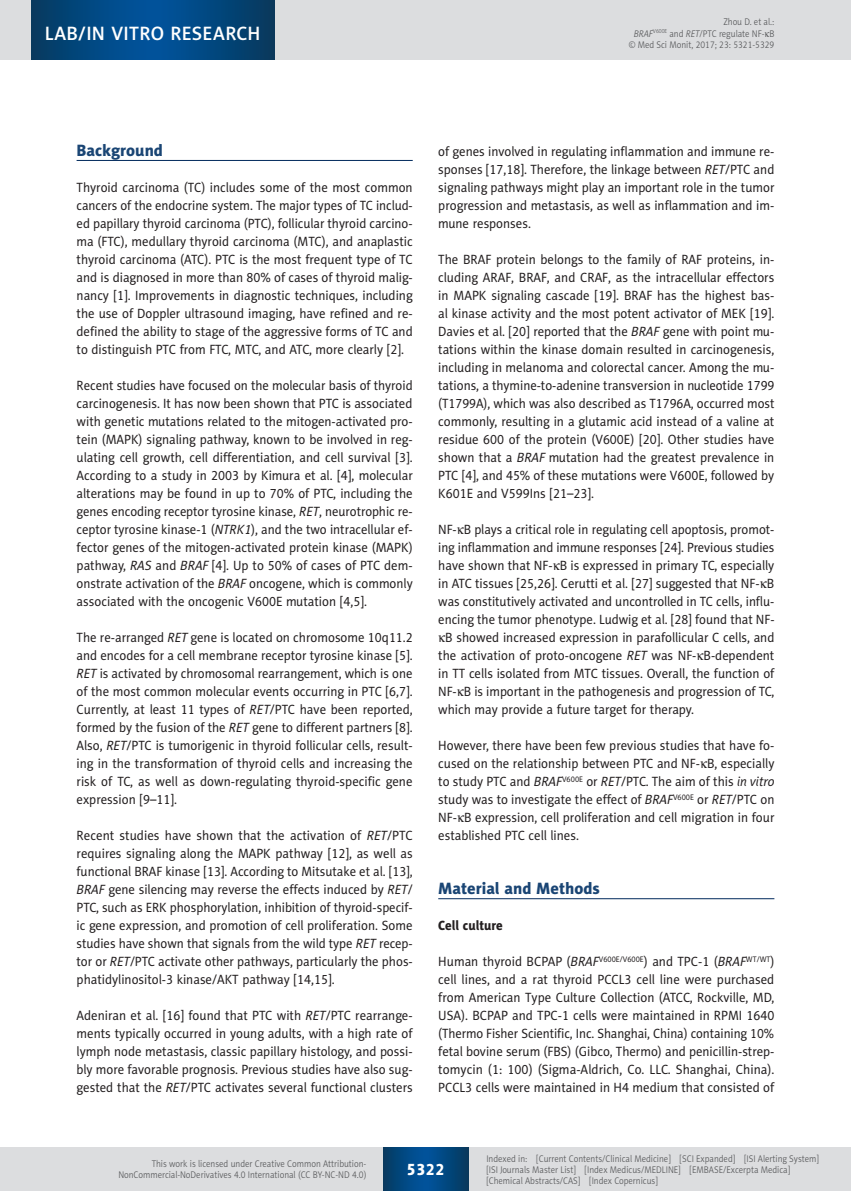
<style>
.page{position:relative;width:851px;height:1191px;background:#fff}
.page>*{position:absolute;margin:0;border:0;box-sizing:border-box;transform-origin:0 0}
.t1{font:19.5px "Naomi Sans EFN Medium";letter-spacing:.015em;color:#fff}
.MSM_Headline_1{font:16.5px "Naomi Sans EFN Heavy";color:#1a4574}
.t2{font:16.5px "Naomi Sans EFN Heavy";color:#fff}
.MSM_Body{font:13.5px/18px "Naomi Sans EFN";color:#231f20;text-align:justify;scale:.95 1}
.MSM_Body-2{font:13.5px/18px "Naomi Sans EFN";color:#231f20;text-align:justify;scale:.94 1}
.MSM_Body-3{font:13.5px/18px "Naomi Sans EFN";color:#231f20;text-align:justify;scale:.96 1}
.MSM_Headline_2{font:13.5px "Naomi Sans EFN Heavy";color:#231f20;scale:.95 1}
.MSM_pagina_sygnatura{font:9.75px/11.2px "Naomi Sans EFN Light";color:#57585a;scale:.9 1}
.MSM_pagina_zywa{font:9.75px/11.2px "Naomi Sans EFN Light";color:#57585a;text-align:right;scale:.9 1}
.s1{font-style:italic}
.s2{font-family:"Standard Sym L"}
</style>
<div class="page">
<hr style="left:77px;top:160px;width:335px;height:1px;background:#00295c">
<hr style="left:438px;top:898px;width:336px;height:1px;background:#00295c">
<div style="left:0;top:1148px;width:850px;height:43px;background:#dcdddf"></div>
<svg style="left:383px;top:1147px;width:85px;height:43px;background:#02477e"></svg>
<div style="left:0;top:0;width:850px;height:60px;background:#dcdddf"></div>
<hr style="left:850px;top:0;width:1px;height:60px;background:#dcdddf">
<svg style="left:32px;top:0;width:242px;height:60px;background:#02477f"></svg>
<h1 class="t1" style="left:45px;top:22px;width:217px">LAB/IN VITRO RESEARCH</h1>
<p class="MSM_pagina_zywa" style="left:633px;top:16px;width:158px">Zhou D. et al.:<br><span class="s1">BRAF</span><sup>V600E</sup> and <span class="s1">RET</span>/PTC regulate NF-<span class="s2">k</span>B</p>
<p class="MSM_pagina_sygnatura" style="left:628px;top:39px;width:163px">© Med Sci Monit, 2017; 23: 5321-5329</p>
<p class="MSM_Headline_1" style="left:77px;top:140px;width:88px">Background</p>
<p class="MSM_Body" style="left:77px;top:178px;width:355px">Thyroid carcinoma (TC) includes some of the most common cancers of the endocrine system. The major types of TC includ&shy;ed papillary thyroid carcinoma (PTC), follicular thyroid carcino&shy;ma (FTC), medullary thyroid carcinoma (MTC), and anaplastic thyroid carcinoma (ATC). PTC is the most frequent type of TC and is diagnosed in more than 80% of cases of thyroid malig&shy;nancy [1]. Improvements in diagnostic techniques, including the use of Doppler ultrasound imaging, have refined and re&shy;defined the ability to stage of the aggressive forms of TC and to distinguish PTC from FTC, MTC, and ATC, more clearly [2].</p>
<p class="MSM_Body-2" style="left:77px;top:376px;width:359px">Recent studies have focused on the molecular basis of thyroid carcinogenesis. It has now been shown that PTC is associated with genetic mutations related to the mitogen-activated pro&shy;tein (MAPK) signaling pathway, known to be involved in reg&shy;ulating cell growth, cell differentiation, and cell survival [3].<br>According to a study in 2003 by Kimura et al. [4], molecular alterations may be found in up to 70% of PTC, including the genes encoding receptor tyrosine kinase, <span class="s1">RET</span>, neurotrophic re&shy;ceptor tyrosine kinase-1 (<span class="s1">NTRK1</span>), and the two intracellular ef&shy;fector genes of the mitogen-activated protein kinase (MAPK) pathway, <span class="s1">RAS</span> and <span class="s1">BRAF</span> [4]. Up to 50% of cases of PTC dem&shy;onstrate activation of the <span class="s1">BRAF</span> oncogene, which is commonly associated with the oncogenic V600E mutation [4,5].</p>
<p class="MSM_Body" style="left:77px;top:628px;width:355px">The re-arranged <span class="s1">RET</span> gene is located on chromosome 10q11.2 and encodes for a cell membrane receptor tyrosine kinase [5].<br><span class="s1">RET</span> is activated by chromosomal rearrangement, which is one of the most common molecular events occurring in PTC [6,7].<br>Currently, at least 11 types of <span class="s1">RET</span>/PTC have been reported, formed by the fusion of the <span class="s1">RET</span> gene to different partners [8].<br>Also, <span class="s1">RET</span>/PTC is tumorigenic in thyroid follicular cells, result&shy;ing in the transformation of thyroid cells and increasing the risk of TC, as well as down-regulating thyroid-specific gene expression [9–11].</p>
<p class="MSM_Body-3" style="left:77px;top:826px;width:351px">Recent studies have shown that the activation of <span class="s1">RET</span>/PTC requires signaling along the MAPK pathway [12], as well as functional BRAF kinase [13]. According to Mitsutake et al. [13], <span class="s1">BRAF</span> gene silencing may reverse the effects induced by <span class="s1">RET</span>/ PTC, such as ERK phosphorylation, inhibition of thyroid-specif&shy;ic gene expression, and promotion of cell proliferation. Some studies have shown that signals from the wild type <span class="s1">RET</span> recep&shy;tor or <span class="s1">RET</span>/PTC activate other pathways, particularly the phos&shy;phatidylinositol-3 kinase/AKT pathway [14,15].</p>
<p class="MSM_Body" style="left:77px;top:1006px;width:355px">Adeniran et al. [16] found that PTC with <span class="s1">RET</span>/PTC rearrange&shy;ments typically occurred in young adults, with a high rate of lymph node metastasis, classic papillary histology, and possi&shy;bly more favorable prognosis. Previous studies have also sug&shy;gested that the <span class="s1">RET</span>/PTC activates several functional clusters</p>
<p class="MSM_Body" style="left:438px;top:142px;width:355px">of genes involved in regulating inflammation and immune re&shy;sponses [17,18]. Therefore, the linkage between <span class="s1">RET</span>/PTC and signaling pathways might play an important role in the tumor progression and metastasis, as well as inflammation and im&shy;mune responses.</p>
<p class="MSM_Body" style="left:438px;top:250px;width:355px">The BRAF protein belongs to the family of RAF proteins, in&shy;cluding ARAF, BRAF, and CRAF, as the intracellular effectors in MAPK signaling cascade [19]. BRAF has the highest bas&shy;al kinase activity and the most potent activator of MEK [19].<br>Davies et al. [20] reported that the <span class="s1">BRAF</span> gene with point mu&shy;tations within the kinase domain resulted in carcinogenesis, including in melanoma and colorectal cancer. Among the mu&shy;tations, a thymine-to-adenine transversion in nucleotide 1799 (T1799A), which was also described as T1796A, occurred most commonly, resulting in a glutamic acid instead of a valine at residue 600 of the protein (V600E) [20]. Other studies have shown that a <span class="s1">BRAF</span> mutation had the greatest prevalence in PTC [4], and 45% of these mutations were V600E, followed by K601E and V599Ins [21–23].</p>
<p class="MSM_Body-2" style="left:438px;top:520px;width:359px">NF-<span class="s2">k</span>B plays a critical role in regulating cell apoptosis, promot&shy;ing inflammation and immune responses [24]. Previous studies have shown that NF-<span class="s2">k</span>B is expressed in primary TC, especially in ATC tissues [25,26]. Cerutti et al. [27] suggested that NF-<span class="s2">k</span>B was constitutively activated and uncontrolled in TC cells, influ&shy;encing the tumor phenotype. Ludwig et al. [28] found that NF&shy;<span class="s2">k</span>B showed increased expression in parafollicular C cells, and the activation of proto-oncogene <span class="s1">RET</span> was NF-<span class="s2">k</span>B-dependent in TT cells isolated from MTC tissues. Overall, the function of NF-<span class="s2">k</span>B is important in the pathogenesis and progression of TC, which may provide a future target for therapy.</p>
<p class="MSM_Body" style="left:438px;top:736px;width:355px">However, there have been few previous studies that have fo&shy;cused on the relationship between PTC and NF-<span class="s2">k</span>B, especially to study PTC and <span class="s1">BRAF</span><sup>V600E</sup> or <span class="s1">RET</span>/PTC. The aim of this <span class="s1">in vitro </span>study was to investigate the effect of <span class="s1">BRAF</span><sup>V600E</sup> or <span class="s1">RET</span>/PTC on NF-<span class="s2">k</span>B expression, cell proliferation and cell migration in four established PTC cell lines.</p>
<p class="MSM_Headline_1" style="left:438px;top:878px;width:163px">Material and Methods</p>
<p class="MSM_Headline_2" style="left:438px;top:917px;width:69px">Cell culture</p>
<p class="MSM_Body" style="left:438px;top:952px;width:355px">Human thyroid BCPAP (<span class="s1">BRAF</span><sup>V600E/V600E</sup>) and TPC-1 (<span class="s1">BRAF</span><sup>WT/WT</sup>) cell lines, and a rat thyroid PCCL3 cell line were purchased from American Type Culture Collection (ATCC, Rockville, MD, USA). BCPAP and TPC-1 cells were maintained in RPMI 1640 (Thermo Fisher Scientific, Inc. Shanghai, China) containing 10% fetal bovine serum (FBS) (Gibco, Thermo) and penicillin-strep&shy;tomycin (1: 100) (Sigma-Aldrich, Co. LLC. Shanghai, China).<br>PCCL3 cells were maintained in H4 medium that consisted of</p>
<p class="MSM_pagina_sygnatura" style="left:118px;top:1158px;width:277px;text-align:right">This work is licensed under Creative Common Attribution-<br>NonCommercial-NoDerivatives 4.0 International (CC BY-NC-ND 4.0)</p>
<p class="t2" style="left:406px;top:1159px;width:40px">5322</p>
<p class="MSM_pagina_sygnatura" style="left:486px;top:1152px;width:371px">Indexed in: [Current Contents/Clinical Medicine] [SCI Expanded] [ISI Alerting System] [ISI Journals Master List] [Index Medicus/MEDLINE] [EMBASE/Excerpta Medica] [Chemical Abstracts/CAS] [Index Copernicus]</p>
</div>
